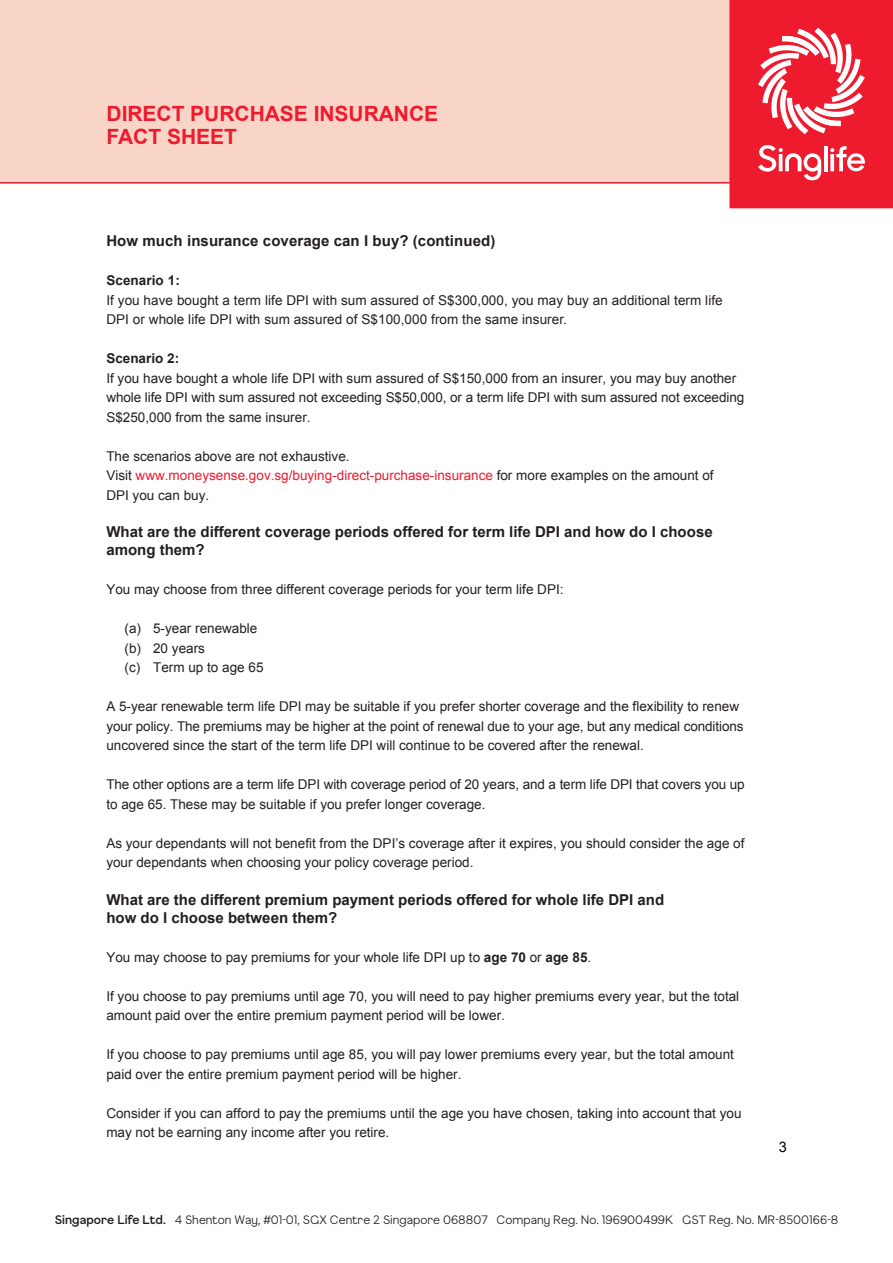
<style>
.page{position:relative;width:893px;height:1263px;background:#fff}
.page>*{position:absolute;margin:0;border:0;box-sizing:border-box;transform-origin:0 0}
.t1{font:700 21px/22.5px "Arial";color:#ee1a2e}
.t2{font:700 15px/18px "Arial";color:#231f20}
.t3{font:14.55px "Arial";color:#040503}
.t4{font:13.5px/19.5px "Arial";color:#231f20}
.t5{font:700 13.5px "Arial";color:#231f20}
.t6{font:300 12px "F37 Gruffy";color:#231f20}
.s1{color:#ee1a2e}
.s2{font-weight:700}
.s3{font-weight:500}
</style>
<div class="page">
<div style="left:0;top:0;width:761px;height:183px;background:#f9d5c8"></div>
<hr style="left:0;top:182px;width:765px;height:2px;background:#ee1a2e">
<svg style="left:729px;top:0;width:163px;height:208px;background:#f03c4d"></svg>
<h1 class="t1" style="left:107px;top:103px;width:333px">DIRECT PURCHASE INSURANCE<br>FACT SHEET</h1>
<p class="t2" style="left:106px;top:232px;width:390px">How much insurance coverage can I buy? (continued)</p>
<p class="t5" style="left:106px;top:271px;width:75px">Scenario 1:</p>
<p class="t4" style="left:106px;top:290px;width:618px">If you have bought a term life DPI with sum assured of S$300,000, you may buy an additional term life<br>DPI or whole life DPI with sum assured of S$100,000 from the same insurer.</p>
<p class="t5" style="left:106px;top:349px;width:74px">Scenario 2:</p>
<p class="t4" style="left:106px;top:368px;width:639px">If you have bought a whole life DPI with sum assured of S$150,000 from an insurer, you may buy another whole life DPI with sum assured not exceeding S$50,000, or a term life DPI with sum assured not exceeding<br>S$250,000 from the same insurer.</p>
<p class="t4" style="left:106px;top:446px;width:608px">The scenarios above are not exhaustive.<br>Visit <span class="s1">www.moneysense.gov.sg/buying-direct-purchase-insurance</span> for more examples on the amount of<br>DPI you can buy.</p>
<p class="t2" style="left:106px;top:523px;width:607px">What are the different coverage periods offered for term life DPI and how do I choose among them?</p>
<p class="t4" style="left:106px;top:580px;width:458px">You may choose from three different coverage periods for your term life DPI:</p>
<p class="t4" style="left:124px;top:619px;width:140px">(a) 5-year renewable (b) 20 years<br>(c) Term up to age 65</p>
<p class="t4" style="left:106px;top:697px;width:638px">A 5-year renewable term life DPI may be suitable if you prefer shorter coverage and the flexibility to renew your policy. The premiums may be higher at the point of renewal due to your age, but any medical conditions uncovered since the start of the term life DPI will continue to be covered after the renewal.</p>
<p class="t4" style="left:106px;top:775px;width:640px">The other options are a term life DPI with coverage period of 20 years, and a term life DPI that covers you up to age 65. These may be suitable if you prefer longer coverage.</p>
<p class="t4" style="left:106px;top:833px;width:639px">As your dependants will not benefit from the DPI’s coverage after it expires, you should consider the age of your dependants when choosing your policy coverage period.</p>
<p class="t2" style="left:106px;top:891px;width:559px">What are the different premium payment periods offered for whole life DPI and how do I choose between them?</p>
<p class="t4" style="left:106px;top:947px;width:486px">You may choose to pay premiums for your whole life DPI up to <span class="s2">age 70</span> or <span class="s2">age 85</span>.</p>
<p class="t4" style="left:106px;top:986px;width:634px">If you choose to pay premiums until age 70, you will need to pay higher premiums every year, but the total amount paid over the entire premium payment period will be lower.</p>
<p class="t4" style="left:106px;top:1045px;width:629px">If you choose to pay premiums until age 85, you will pay lower premiums every year, but the total amount paid over the entire premium payment period will be higher.</p>
<p class="t4" style="left:106px;top:1103px;width:636px">Consider if you can afford to pay the premiums until the age you have chosen, taking into account that you may not be earning any income after you retire.</p>
<p class="t3" style="left:778px;top:1137px;width:10px">3</p>
<p class="t6" style="left:55px;top:1212px;width:785px"><span class="s3">Singapore Life Ltd.</span> 4 Shenton Way, #01-01, SGX Centre 2 Singapore 068807 Company Reg. No. 196900499K GST Reg. No. MR-8500166-8</p>
</div>
